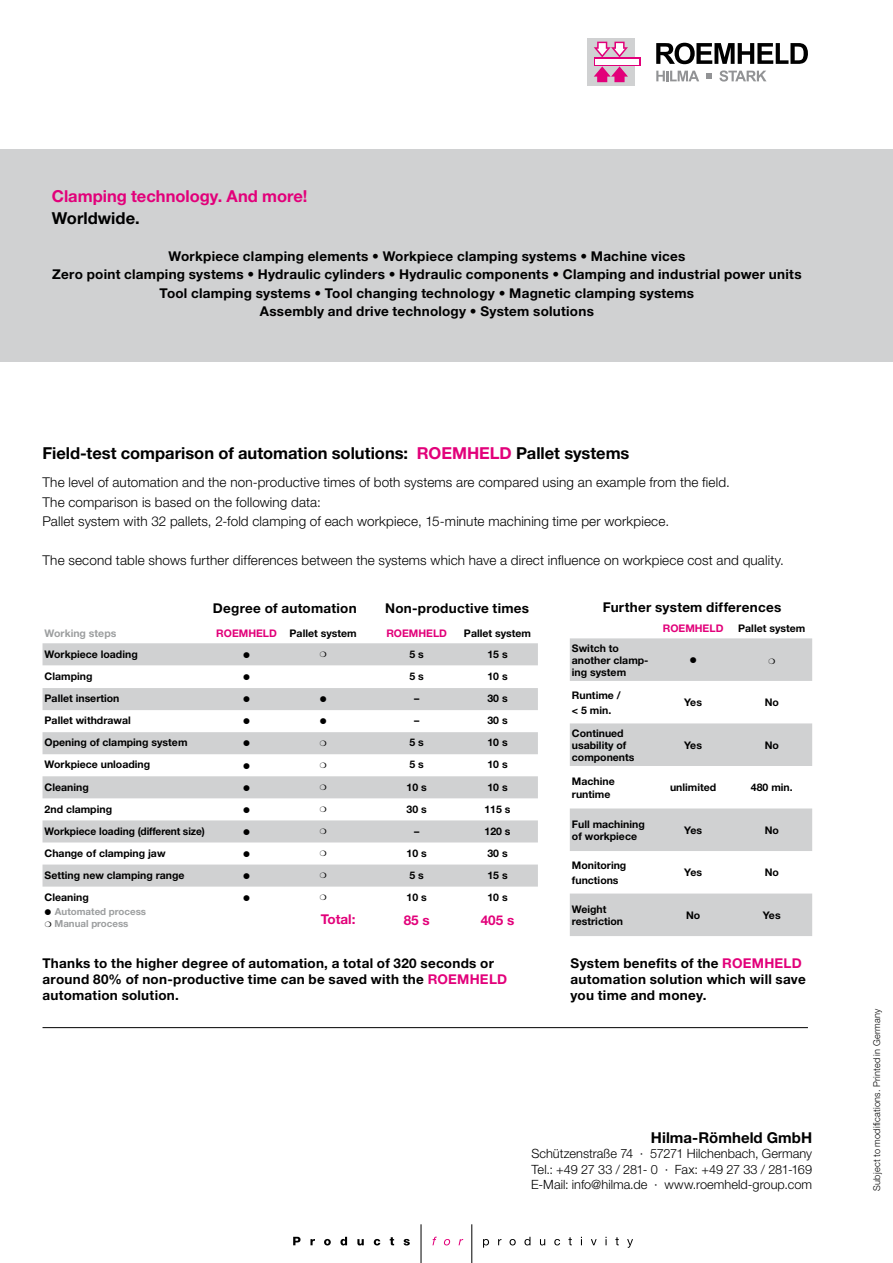
<style>
.page{position:relative;width:893px;height:1263px;background:#fff}
.page>*{position:absolute;margin:0;border:0;box-sizing:border-box;transform-origin:0 0}
.t1{font:700 16.5px "Helvetica Neue";color:#000}
.t2{font:700 16.5px "Helvetica Neue";color:#e2007a}
.t3{font:300 16.5px "Helvetica Neue";color:#000}
.t4{font:700 15px "Helvetica Neue";letter-spacing:.005em;color:#000}
.t5{font:700 13.5px/16.2px "Helvetica Neue";letter-spacing:.02em;color:#000}
.t6{font:300 13.5px/19.5px "Helvetica Neue";letter-spacing:.01em;color:#000}
.t7{font:700 13.5px "Helvetica Neue";color:#e2007a}
.t8{font:300 12.75px/15.3px "Helvetica Neue";color:#000;text-align:justify}
.t9{font:700 10.5px/12px "Helvetica Neue";color:#000}
.t10{font:700 10.5px "Helvetica Neue";color:#e2007a}
.t11{font:700 10.5px "Helvetica Neue";color:#9c9e9f}
.t12{font:700 9.75px/12.6px "Helvetica Neue";color:#9c9e9f}
.t13{font:300 9.45px "Helvetica Neue";letter-spacing:.02em;color:#000}
.s1{color:#e2007a}
.s2{font-weight:300;font-size:16.5px;color:#000}
</style>
<div class="page">
<svg style="left:293px;top:1237px;width:7px;height:8px"></svg>
<svg style="left:310px;top:1239px;width:5px;height:6px"></svg>
<svg style="left:324px;top:1239px;width:7px;height:6px"></svg>
<svg style="left:340px;top:1237px;width:7px;height:8px"></svg>
<svg style="left:357px;top:1239px;width:7px;height:6px"></svg>
<svg style="left:374px;top:1239px;width:6px;height:6px"></svg>
<svg style="left:390px;top:1237px;width:4px;height:8px"></svg>
<svg style="left:404px;top:1239px;width:6px;height:6px"></svg>
<svg style="left:432px;top:1237px;width:5px;height:8px"></svg>
<svg style="left:444px;top:1239px;width:6px;height:6px"></svg>
<svg style="left:459px;top:1239px;width:4px;height:6px"></svg>
<svg style="left:483px;top:1239px;width:6px;height:9px"></svg>
<svg style="left:498px;top:1239px;width:3px;height:6px"></svg>
<svg style="left:510px;top:1239px;width:6px;height:6px"></svg>
<svg style="left:524px;top:1237px;width:6px;height:8px"></svg>
<svg style="left:540px;top:1239px;width:5px;height:6px"></svg>
<svg style="left:554px;top:1239px;width:6px;height:6px"></svg>
<svg style="left:568px;top:1237px;width:4px;height:8px"></svg>
<svg style="left:591px;top:1239px;width:6px;height:6px"></svg>
<svg style="left:605px;top:1237px;width:2px;height:8px"></svg>
<svg style="left:615px;top:1237px;width:4px;height:8px"></svg>
<svg style="left:627px;top:1239px;width:6px;height:9px"></svg>
<hr style="left:421px;top:1224px;width:1px;height:39px;background:#000">
<hr style="left:472px;top:1224px;width:1px;height:39px;background:#000">
<div style="left:587px;top:38px;width:48px;height:48px;background:#d0d1d2"></div>
<div style="left:594px;top:58px;width:47px;height:8px;background:#e2007a"></div>
<div style="left:595px;top:59px;width:44px;height:6px;background:#fff"></div>
<svg style="left:594px;top:42px;width:34px;height:15px"></svg>
<svg style="left:594px;top:66px;width:34px;height:16px"></svg>
<svg style="left:656px;top:43px;width:152px;height:21px"></svg>
<svg style="left:656px;top:71px;width:43px;height:10px"></svg>
<svg style="left:719px;top:70px;width:47px;height:12px"></svg>
<svg style="left:707px;top:73px;width:5px;height:6px"></svg>
<div style="left:0;top:149px;width:893px;height:212px;background:#d0d1d2"></div>
<hr style="left:43px;top:1027px;width:765px;height:1px;background:#000">
<svg style="left:43px;top:643px;width:495px;height:244px;fill:#d0d1d2"></svg>
<svg style="left:570px;top:638px;width:242px;height:298px;fill:#d0d1d2"></svg>
<svg style="left:320px;top:651px;width:6px;height:6px"></svg>
<svg style="left:320px;top:740px;width:6px;height:6px"></svg>
<svg style="left:320px;top:762px;width:6px;height:6px"></svg>
<svg style="left:320px;top:784px;width:6px;height:6px"></svg>
<svg style="left:320px;top:807px;width:6px;height:5px"></svg>
<svg style="left:320px;top:829px;width:6px;height:5px"></svg>
<svg style="left:320px;top:851px;width:6px;height:5px"></svg>
<svg style="left:320px;top:873px;width:6px;height:5px"></svg>
<svg style="left:769px;top:658px;width:6px;height:6px"></svg>
<p class="t2" style="left:52px;top:186px;width:257px">Clamping technology. And more!</p>
<p class="t1" style="left:52px;top:208px;width:89px">Worldwide.</p>
<p class="t5" style="left:52px;top:247px;width:751px;line-height:18.3px;text-align:center">Workpiece clamping elements • Workpiece clamping systems • Machine vices<br>Zero point clamping systems • Hydraulic cylinders • Hydraulic components • Clamping and industrial power units Tool clamping systems • Tool changing technology • Magnetic clamping systems<br>Assembly and drive technology • System solutions</p>
<p class="t1" style="left:43px;top:443px;width:588px">Field-test comparison of automation solutions: <span class="s1">ROEMHELD</span> Pallet systems</p>
<p class="t6" style="left:43px;top:473px;width:689px">The level of automation and the non-productive times of both systems are compared using an example from the field.<br>The comparison is based on the following data:<br>Pallet system with 32 pallets, 2-fold clamping of each workpiece, 15-minute machining time per workpiece.</p>
<p class="t6" style="left:43px;top:550px;width:743px">The second table shows further differences between the systems which have a direct influence on workpiece cost and quality.</p>
<p class="t5" style="left:213px;top:600px;width:145px">Degree of automation</p>
<p class="t5" style="left:385px;top:600px;width:145px">Non-productive times</p>
<p class="t11" style="left:45px;top:627px;width:73px">Working steps</p>
<p class="t9" style="left:216px;top:627px;width:142px"><span class="s1">ROEMHELD</span> Pallet system</p>
<p class="t10" style="left:386px;top:627px;width:62px">ROEMHELD</p>
<p class="t9" style="left:464px;top:627px;width:69px">Pallet system</p>
<p class="t9" style="left:45px;top:647px;width:95px">Workpiece loading</p>
<p class="t3" style="left:242px;top:645px;width:10px">•</p>
<p class="t9" style="left:409px;top:647px;width:16px">5 s</p>
<p class="t9" style="left:487px;top:647px;width:22px">15 s</p>
<p class="t9" style="left:45px;top:670px;width:49px">Clamping</p>
<p class="t3" style="left:242px;top:667px;width:10px">•</p>
<p class="t9" style="left:409px;top:670px;width:16px">5 s</p>
<p class="t9" style="left:487px;top:670px;width:22px">10 s</p>
<p class="t9" style="left:45px;top:692px;width:76px">Pallet insertion</p>
<p class="t3" style="left:242px;top:689px;width:10px">•</p>
<p class="t3" style="left:319px;top:689px;width:10px">•</p>
<p class="t9" style="left:414px;top:692px;width:7px">–</p>
<p class="t9" style="left:487px;top:692px;width:22px">30 s</p>
<p class="t9" style="left:45px;top:714px;width:88px">Pallet withdrawal</p>
<p class="t3" style="left:242px;top:711px;width:10px">•</p>
<p class="t3" style="left:319px;top:711px;width:10px">•</p>
<p class="t9" style="left:414px;top:714px;width:7px">–</p>
<p class="t9" style="left:487px;top:714px;width:22px">30 s</p>
<p class="t9" style="left:45px;top:736px;width:144px">Opening of clamping system</p>
<p class="t3" style="left:242px;top:733px;width:10px">•</p>
<p class="t9" style="left:409px;top:736px;width:16px">5 s</p>
<p class="t9" style="left:487px;top:736px;width:22px">10 s</p>
<p class="t9" style="left:45px;top:758px;width:107px">Workpiece unloading</p>
<p class="t3" style="left:242px;top:755px;width:10px">•</p>
<p class="t9" style="left:409px;top:758px;width:16px">5 s</p>
<p class="t9" style="left:487px;top:758px;width:22px">10 s</p>
<p class="t9" style="left:45px;top:780px;width:46px">Cleaning</p>
<p class="t3" style="left:242px;top:778px;width:10px">•</p>
<p class="t9" style="left:407px;top:780px;width:22px">10 s</p>
<p class="t9" style="left:487px;top:780px;width:22px">10 s</p>
<p class="t9" style="left:45px;top:803px;width:69px">2nd clamping</p>
<p class="t3" style="left:242px;top:800px;width:10px">•</p>
<p class="t9" style="left:407px;top:803px;width:22px">30 s</p>
<p class="t9" style="left:484px;top:803px;width:28px">115 s</p>
<p class="t9" style="left:45px;top:825px;width:162px">Workpiece loading (different size)</p>
<p class="t3" style="left:242px;top:822px;width:10px">•</p>
<p class="t9" style="left:414px;top:825px;width:7px">–</p>
<p class="t9" style="left:484px;top:825px;width:28px">120 s</p>
<p class="t9" style="left:45px;top:847px;width:122px">Change of clamping jaw</p>
<p class="t3" style="left:242px;top:844px;width:10px">•</p>
<p class="t9" style="left:407px;top:847px;width:22px">10 s</p>
<p class="t9" style="left:487px;top:847px;width:22px">30 s</p>
<p class="t9" style="left:45px;top:869px;width:141px">Setting new clamping range</p>
<p class="t3" style="left:242px;top:866px;width:10px">•</p>
<p class="t9" style="left:409px;top:869px;width:16px">5 s</p>
<p class="t9" style="left:487px;top:869px;width:22px">15 s</p>
<p class="t9" style="left:45px;top:891px;width:46px">Cleaning</p>
<p class="t3" style="left:242px;top:888px;width:10px">•</p>
<p class="t9" style="left:407px;top:891px;width:22px">10 s</p>
<p class="t9" style="left:487px;top:891px;width:22px">10 s</p>
<p class="t7" style="left:321px;top:910px;width:36px">Total:</p>
<p class="t7" style="left:404px;top:912px;width:28px">85 s</p>
<p class="t7" style="left:481px;top:912px;width:35px">405 s</p>
<p class="t12" style="left:55px;top:905px;width:93px;text-indent:-11px"><span class="s2">•</span> Automated process<br>Manual process</p>
<p class="t5" style="left:43px;top:954px;width:466px">Thanks to the higher degree of automation, a total of 320 seconds or around 80% of non-productive time can be saved with the <span class="s1">ROEMHELD </span>automation solution.</p>
<p class="t5" style="left:603px;top:598px;width:180px">Further system differences</p>
<p class="t10" style="left:663px;top:622px;width:62px">ROEMHELD</p>
<p class="t9" style="left:738px;top:622px;width:69px">Pallet system</p>
<p class="t9" style="left:572px;top:642px;width:78px">Switch to another clamp&shy;ing system</p>
<p class="t3" style="left:689px;top:650px;width:10px">•</p>
<p class="t9" style="left:572px;top:688px;width:50px;line-height:14.7px">Runtime / &lt; 5 min.</p>
<p class="t9" style="left:684px;top:696px;width:19px">Yes</p>
<p class="t9" style="left:765px;top:696px;width:16px">No</p>
<p class="t9" style="left:572px;top:727px;width:64px">Continued usability of components</p>
<p class="t9" style="left:684px;top:739px;width:19px">Yes</p>
<p class="t9" style="left:765px;top:739px;width:16px">No</p>
<p class="t9" style="left:572px;top:775px;width:44px;line-height:12.6px">Machine runtime</p>
<p class="t9" style="left:670px;top:781px;width:48px">unlimited</p>
<p class="t9" style="left:751px;top:781px;width:43px">480 min.</p>
<p class="t9" style="left:572px;top:818px;width:74px">Full machining of workpiece</p>
<p class="t9" style="left:684px;top:824px;width:19px">Yes</p>
<p class="t9" style="left:765px;top:824px;width:16px">No</p>
<p class="t9" style="left:572px;top:858px;width:56px;line-height:14.7px">Monitoring functions</p>
<p class="t9" style="left:684px;top:866px;width:19px">Yes</p>
<p class="t9" style="left:765px;top:866px;width:16px">No</p>
<p class="t9" style="left:572px;top:902px;width:53px;line-height:12.6px">Weight restriction</p>
<p class="t9" style="left:686px;top:909px;width:16px">No</p>
<p class="t9" style="left:763px;top:909px;width:19px">Yes</p>
<p class="t5" style="left:571px;top:954px;width:237px">System benefits of the <span class="s1">ROEMHELD </span>automation solution which will save you time and money.</p>
<p class="t4" style="left:651px;top:1128px;width:163px">Hilma-Römheld GmbH</p>
<p class="t8" style="left:531px;top:1146px;width:282px">Schützenstraße 74 · 57271 Hilchenbach, Germany Tel.: +49 27 33 / 281- 0 · Fax: +49 27 33 / 281-169<br>E-Mail: info@hilma.de · www.roemheld-group.com</p>
<p class="t13" style="left:871px;top:1191px;width:183px;rotate:-90deg">Subject to modifications. Printed in Germany</p>
</div>
